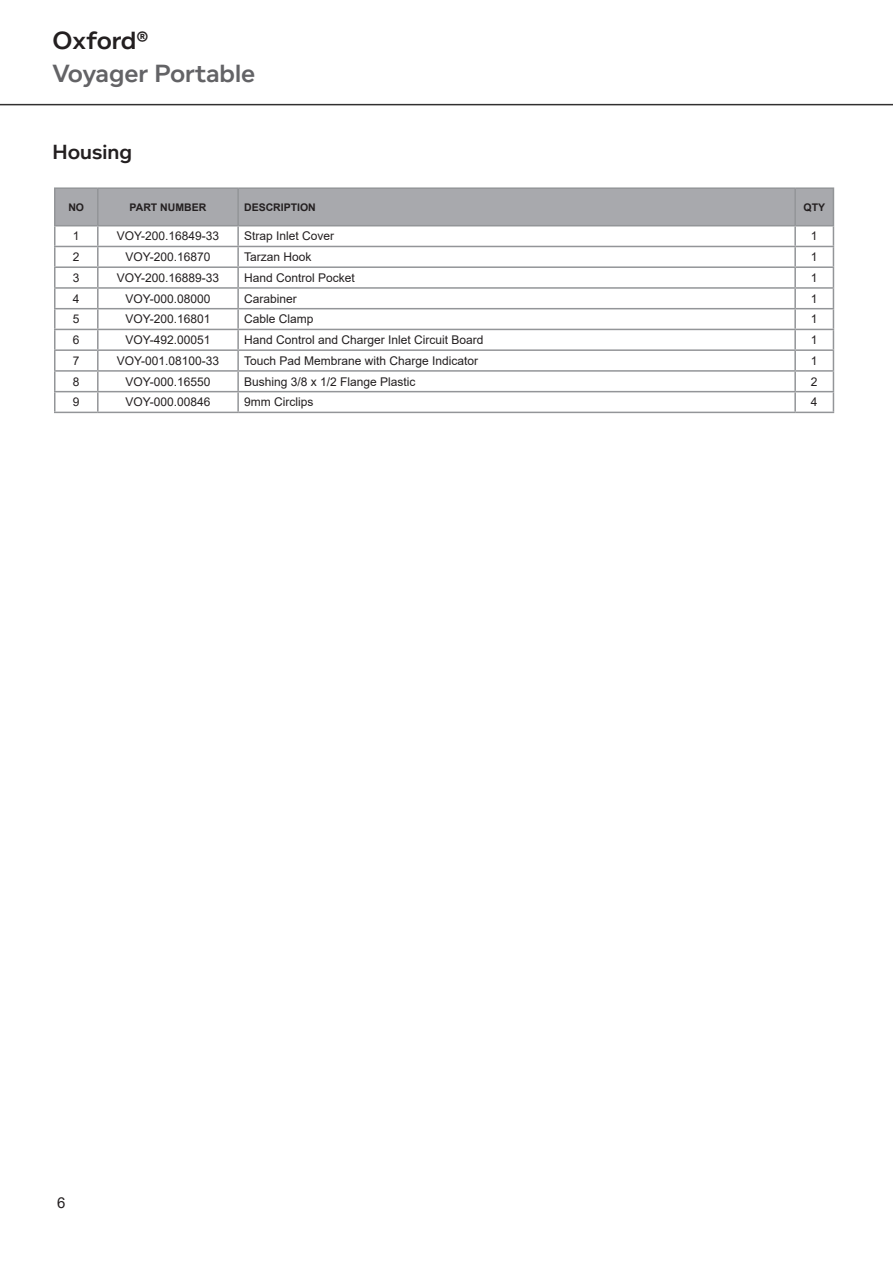
<style>
.page{position:relative;width:893px;height:1263px;background:#fff}
.page>*{position:absolute;margin:0;border:0;box-sizing:border-box;transform-origin:0 0}
.t1{font:600 25.5px "Foundry Context";color:#636366}
.t2{font:600 25.5px "Foundry Context";color:#231f20}
.t3{font:600 21px "Foundry Context";color:#231f20}
.t4{font:15px "Arial";color:#231f20}
.t5{font:12px "Arial";color:#231f20}
.t6{font:700 10.5px "Arial";color:#231f20}
</style>
<div class="page">
<hr style="left:0;top:104px;width:893px;height:1px;background:#312f30">
<svg style="left:54px;top:189px;width:780px;height:223px"></svg>
<hr style="left:54px;top:187px;width:44px;height:2px;background:#939598">
<hr style="left:54px;top:189px;width:2px;height:36px;background:#939598">
<hr style="left:98px;top:187px;width:140px;height:2px;background:#939598">
<hr style="left:97px;top:189px;width:2px;height:36px;background:#939598">
<hr style="left:238px;top:187px;width:557px;height:2px;background:#939598">
<hr style="left:237px;top:189px;width:2px;height:36px;background:#939598">
<hr style="left:795px;top:187px;width:39px;height:2px;background:#939598">
<hr style="left:794px;top:189px;width:2px;height:36px;background:#939598">
<hr style="left:833px;top:189px;width:1px;height:36px;background:#939598">
<hr style="left:54px;top:225px;width:44px;height:1px;background:#939598">
<hr style="left:98px;top:225px;width:140px;height:1px;background:#939598">
<hr style="left:238px;top:225px;width:557px;height:1px;background:#939598">
<hr style="left:795px;top:225px;width:39px;height:1px;background:#939598">
<hr style="left:54px;top:246px;width:44px;height:1px;background:#939598">
<hr style="left:98px;top:246px;width:140px;height:1px;background:#939598">
<hr style="left:238px;top:246px;width:557px;height:1px;background:#939598">
<hr style="left:795px;top:246px;width:39px;height:1px;background:#939598">
<hr style="left:54px;top:266px;width:44px;height:2px;background:#939598">
<hr style="left:98px;top:266px;width:140px;height:2px;background:#939598">
<hr style="left:238px;top:266px;width:557px;height:2px;background:#939598">
<hr style="left:795px;top:266px;width:39px;height:2px;background:#939598">
<hr style="left:54px;top:287px;width:44px;height:2px;background:#939598">
<hr style="left:98px;top:287px;width:140px;height:2px;background:#939598">
<hr style="left:238px;top:287px;width:557px;height:2px;background:#939598">
<hr style="left:795px;top:287px;width:39px;height:2px;background:#939598">
<hr style="left:54px;top:308px;width:44px;height:1px;background:#939598">
<hr style="left:98px;top:308px;width:140px;height:1px;background:#939598">
<hr style="left:238px;top:308px;width:557px;height:1px;background:#939598">
<hr style="left:795px;top:308px;width:39px;height:1px;background:#939598">
<hr style="left:54px;top:329px;width:44px;height:1px;background:#939598">
<hr style="left:98px;top:329px;width:140px;height:1px;background:#939598">
<hr style="left:238px;top:329px;width:557px;height:1px;background:#939598">
<hr style="left:795px;top:329px;width:39px;height:1px;background:#939598">
<hr style="left:54px;top:349px;width:44px;height:2px;background:#939598">
<hr style="left:98px;top:349px;width:140px;height:2px;background:#939598">
<hr style="left:238px;top:349px;width:557px;height:2px;background:#939598">
<hr style="left:795px;top:349px;width:39px;height:2px;background:#939598">
<hr style="left:54px;top:370px;width:44px;height:2px;background:#939598">
<hr style="left:98px;top:370px;width:140px;height:2px;background:#939598">
<hr style="left:238px;top:370px;width:557px;height:2px;background:#939598">
<hr style="left:795px;top:370px;width:39px;height:2px;background:#939598">
<hr style="left:54px;top:391px;width:44px;height:1px;background:#939598">
<hr style="left:98px;top:391px;width:140px;height:1px;background:#939598">
<hr style="left:238px;top:391px;width:557px;height:1px;background:#939598">
<hr style="left:795px;top:391px;width:39px;height:1px;background:#939598">
<hr style="left:54px;top:412px;width:44px;height:1px;background:#939598">
<hr style="left:98px;top:412px;width:140px;height:1px;background:#939598">
<hr style="left:238px;top:412px;width:557px;height:1px;background:#939598">
<hr style="left:795px;top:412px;width:39px;height:1px;background:#939598">
<h1 class="t2" style="left:52px;top:25px;width:97px">Oxford®</h1>
<h1 class="t1" style="left:52px;top:58px;width:204px">Voyager Portable</h1>
<p class="t3" style="left:52px;top:139px;width:81px">Housing</p>
<p class="t6" style="left:68px;top:200px;width:17px">NO</p>
<p class="t6" style="left:130px;top:200px;width:78px">PART NUMBER</p>
<p class="t6" style="left:244px;top:200px;width:73px">DESCRIPTION</p>
<p class="t6" style="left:804px;top:200px;width:23px">QTY</p>
<p class="t5" style="left:73px;top:228px;width:8px">1</p>
<p class="t5" style="left:117px;top:228px;width:104px">VOY-200.16849-33</p>
<p class="t5" style="left:244px;top:228px;width:92px">Strap Inlet Cover</p>
<p class="t5" style="left:811px;top:228px;width:8px">1</p>
<p class="t5" style="left:73px;top:249px;width:8px">2</p>
<p class="t5" style="left:125px;top:249px;width:86px">VOY-200.16870</p>
<p class="t5" style="left:244px;top:249px;width:69px">Tarzan Hook</p>
<p class="t5" style="left:811px;top:249px;width:8px">1</p>
<p class="t5" style="left:73px;top:269px;width:8px">3</p>
<p class="t5" style="left:117px;top:269px;width:104px">VOY-200.16889-33</p>
<p class="t5" style="left:244px;top:269px;width:112px">Hand Control Pocket</p>
<p class="t5" style="left:811px;top:269px;width:8px">1</p>
<p class="t5" style="left:73px;top:290px;width:8px">4</p>
<p class="t5" style="left:125px;top:290px;width:86px">VOY-000.08000</p>
<p class="t5" style="left:244px;top:290px;width:54px">Carabiner</p>
<p class="t5" style="left:811px;top:290px;width:8px">1</p>
<p class="t5" style="left:73px;top:311px;width:8px">5</p>
<p class="t5" style="left:125px;top:311px;width:86px">VOY-200.16801</p>
<p class="t5" style="left:244px;top:311px;width:71px">Cable Clamp</p>
<p class="t5" style="left:811px;top:311px;width:8px">1</p>
<p class="t5" style="left:73px;top:332px;width:8px">6</p>
<p class="t5" style="left:125px;top:332px;width:86px">VOY-492.00051</p>
<p class="t5" style="left:244px;top:332px;width:241px">Hand Control and Charger Inlet Circuit Board</p>
<p class="t5" style="left:811px;top:332px;width:8px">1</p>
<p class="t5" style="left:73px;top:352px;width:8px">7</p>
<p class="t5" style="left:117px;top:352px;width:104px">VOY-001.08100-33</p>
<p class="t5" style="left:244px;top:352px;width:236px">Touch Pad Membrane with Charge Indicator</p>
<p class="t5" style="left:811px;top:352px;width:8px">1</p>
<p class="t5" style="left:73px;top:373px;width:8px">8</p>
<p class="t5" style="left:125px;top:373px;width:86px">VOY-000.16550</p>
<p class="t5" style="left:244px;top:373px;width:173px">Bushing 3/8 x 1/2 Flange Plastic</p>
<p class="t5" style="left:811px;top:373px;width:8px">2</p>
<p class="t5" style="left:73px;top:394px;width:8px">9</p>
<p class="t5" style="left:125px;top:394px;width:86px">VOY-000.00846</p>
<p class="t5" style="left:244px;top:394px;width:71px">9mm Circlips</p>
<p class="t5" style="left:811px;top:394px;width:8px">4</p>
<p class="t4" style="left:57px;top:1192px;width:10px">6</p>
</div>
